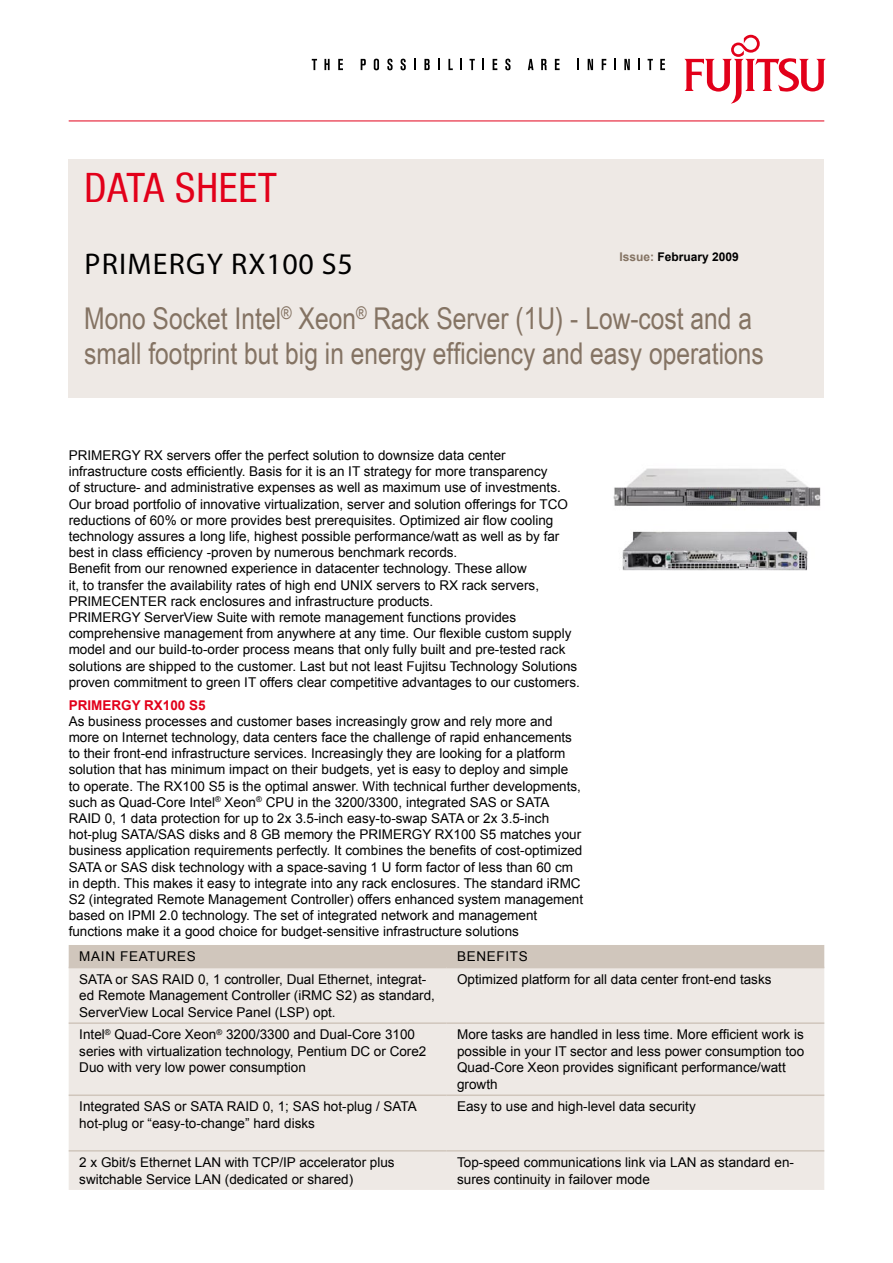
<style>
.page{position:relative;width:893px;height:1263px;background:#fff}
.page>*{position:absolute;margin:0;border:0;box-sizing:border-box;transform-origin:0 0}
.t1{font:condensed 40.5px "Helvetica Neue LT Com";letter-spacing:.02em;color:#e2001a}
.t2{font:30px/34.5px "Arial Narrow";color:#847363}
.t3{font:30px "Myriad Pro";letter-spacing:.04em;color:#000}
.t4{font:13.5px/16.2px "Arial";color:#000}
.t5{font:700 13.5px "Arial";color:#e2001a}
.t6{font:700 12px "Arial";color:#000}
.s1{color:#847363}
</style>
<div class="page">
<img style="left:613px;top:468px;width:208px;height:42px">
<img style="left:622px;top:531px;width:186px;height:40px">
<div style="left:69px;top:945px;width:755px;height:22px;background:#d0c6bc"></div>
<div style="left:69px;top:968px;width:755px;height:222px;background:#eee9e5"></div>
<hr style="left:69px;top:967px;width:377px;height:1px;background:#d0c6bc">
<hr style="left:446px;top:967px;width:378px;height:1px;background:#d0c6bc">
<hr style="left:69px;top:1022px;width:377px;height:2px;background:#d0c6bc">
<hr style="left:446px;top:1022px;width:378px;height:2px;background:#d0c6bc">
<hr style="left:69px;top:1094px;width:377px;height:2px;background:#d0c6bc">
<hr style="left:446px;top:1094px;width:378px;height:2px;background:#d0c6bc">
<hr style="left:69px;top:1150px;width:377px;height:1px;background:#d0c6bc">
<hr style="left:446px;top:1150px;width:378px;height:1px;background:#d0c6bc">
<div style="left:69px;top:159px;width:755px;height:239px;background:#eee9e5"></div>
<svg style="left:684px;top:35px;width:142px;height:69px"></svg>
<svg style="left:312px;top:59px;width:5px;height:11px"></svg>
<svg style="left:324px;top:59px;width:6px;height:11px"></svg>
<svg style="left:338px;top:59px;width:5px;height:11px"></svg>
<svg style="left:361px;top:59px;width:5px;height:11px"></svg>
<svg style="left:374px;top:59px;width:5px;height:11px"></svg>
<svg style="left:387px;top:59px;width:6px;height:11px"></svg>
<svg style="left:401px;top:59px;width:5px;height:11px"></svg>
<svg style="left:414px;top:59px;width:2px;height:11px"></svg>
<svg style="left:424px;top:59px;width:6px;height:11px"></svg>
<svg style="left:438px;top:59px;width:2px;height:11px"></svg>
<svg style="left:448px;top:59px;width:5px;height:11px"></svg>
<svg style="left:460px;top:59px;width:2px;height:11px"></svg>
<svg style="left:469px;top:59px;width:6px;height:11px"></svg>
<svg style="left:482px;top:59px;width:2px;height:11px"></svg>
<svg style="left:493px;top:59px;width:4px;height:11px"></svg>
<svg style="left:505px;top:59px;width:5px;height:11px"></svg>
<svg style="left:528px;top:59px;width:5px;height:11px"></svg>
<svg style="left:541px;top:59px;width:6px;height:11px"></svg>
<svg style="left:555px;top:59px;width:5px;height:11px"></svg>
<svg style="left:577px;top:59px;width:2px;height:11px"></svg>
<svg style="left:588px;top:59px;width:5px;height:11px"></svg>
<svg style="left:602px;top:59px;width:4px;height:11px"></svg>
<svg style="left:614px;top:59px;width:2px;height:11px"></svg>
<svg style="left:624px;top:59px;width:6px;height:11px"></svg>
<svg style="left:638px;top:59px;width:2px;height:11px"></svg>
<svg style="left:648px;top:59px;width:5px;height:11px"></svg>
<svg style="left:660px;top:59px;width:5px;height:11px"></svg>
<hr style="left:69px;top:121px;width:755px;height:1px;background:#e2001a">
<h1 class="t1" style="left:84px;top:164px;width:194px">DATA SHEET</h1>
<p class="t6" style="left:619px;top:249px;width:121px"><span class="s1">Issue:</span> February 2009</p>
<h2 class="t3" style="left:85px;top:246px;width:270px">PRIMERGY RX100 S5</h2>
<h2 class="t2" style="left:84px;top:300px;width:681px">Mono Socket Intel<sup>®</sup> Xeon<sup>®</sup> Rack Server (1U) - Low-cost and a small footprint but big in energy efficiency and easy operations</h2>
<p class="t4" style="left:69px;top:447px;width:513px">PRIMERGY RX servers offer the perfect solution to downsize data center infrastructure costs efficiently. Basis for it is an IT strategy for more transparency<br>of structure- and administrative expenses as well as maximum use of investments.<br>Our broad portfolio of innovative virtualization, server and solution offerings for TCO reductions of 60% or more provides best prerequisites. Optimized air flow cooling technology assures a long life, highest possible performance/watt as well as by far best in class efficiency -proven by numerous benchmark records.<br>Benefit from our renowned experience in datacenter technology. These allow<br>it, to transfer the availability rates of high end UNIX servers to RX rack servers, PRIMECENTER rack enclosures and infrastructure products.<br>PRIMERGY ServerView Suite with remote management functions provides comprehensive management from anywhere at any time. Our flexible custom supply model and our build-to-order process means that only fully built and pre-tested rack solutions are shipped to the customer. Last but not least Fujitsu Technology Solutions proven commitment to green IT offers clear competitive advantages to our customers.</p>
<p class="t5" style="left:69px;top:696px;width:139px">PRIMERGY RX100 S5</p>
<p class="t4" style="left:69px;top:713px;width:516px">As business processes and customer bases increasingly grow and rely more and more on Internet technology, data centers face the challenge of rapid enhancements to their front-end infrastructure services. Increasingly they are looking for a platform solution that has minimum impact on their budgets, yet is easy to deploy and simple<br>to operate. The RX100 S5 is the optimal answer. With technical further developments, such as Quad-Core Intel<sup>®</sup> Xeon<sup>®</sup> CPU in the 3200/3300, integrated SAS or SATA RAID 0, 1 data protection for up to 2x 3.5-inch easy-to-swap SATA or 2x 3.5-inch hot-plug SATA/SAS disks and 8 GB memory the PRIMERGY RX100 S5 matches your business application requirements perfectly. It combines the benefits of cost-optimized SATA or SAS disk technology with a space-saving 1 U form factor of less than 60 cm in depth. This makes it easy to integrate into any rack enclosures. The standard iRMC S2 (integrated Remote Management Controller) offers enhanced system management based on IPMI 2.0 technology. The set of integrated network and management functions make it a good choice for budget-sensitive infrastructure solutions</p>
<p class="t4" style="left:79px;top:948px;width:21px">Main</p>
<p class="t4" style="left:120px;top:948px;width:20px">Features</p>
<p class="t4" style="left:457px;top:948px;width:20px">Benefits</p>
<p class="t4" style="left:79px;top:971px;width:357px">SATA or SAS RAID 0, 1 controller, Dual Ethernet, integrat&shy;ed Remote Management Controller (iRMC S2) as standard,<br>ServerView Local Service Panel (LSP) opt.</p>
<p class="t4" style="left:457px;top:971px;width:316px">Optimized platform for all data center front-end tasks</p>
<p class="t4" style="left:79px;top:1026px;width:349px">Intel<sup>®</sup> Quad-Core Xeon<sup>®</sup> 3200/3300 and Dual-Core 3100 series with virtualization technology, Pentium DC or Core2<br>Duo with very low power consumption</p>
<p class="t4" style="left:457px;top:1026px;width:349px">More tasks are handled in less time. More efficient work is possible in your IT sector and less power consumption too Quad-Core Xeon provides significant performance/watt growth</p>
<p class="t4" style="left:79px;top:1098px;width:339px">Integrated SAS or SATA RAID 0, 1; SAS hot-plug / SATA hot-plug or “easy-to-change” hard disks</p>
<p class="t4" style="left:457px;top:1099px;width:240px">Easy to use and high-level data security</p>
<p class="t4" style="left:79px;top:1154px;width:317px">2 x Gbit/s Ethernet LAN with TCP/IP accelerator plus switchable Service LAN (dedicated or shared)</p>
<p class="t4" style="left:457px;top:1154px;width:338px">Top-speed communications link via LAN as standard en&shy;sures continuity in failover mode</p>
</div>
